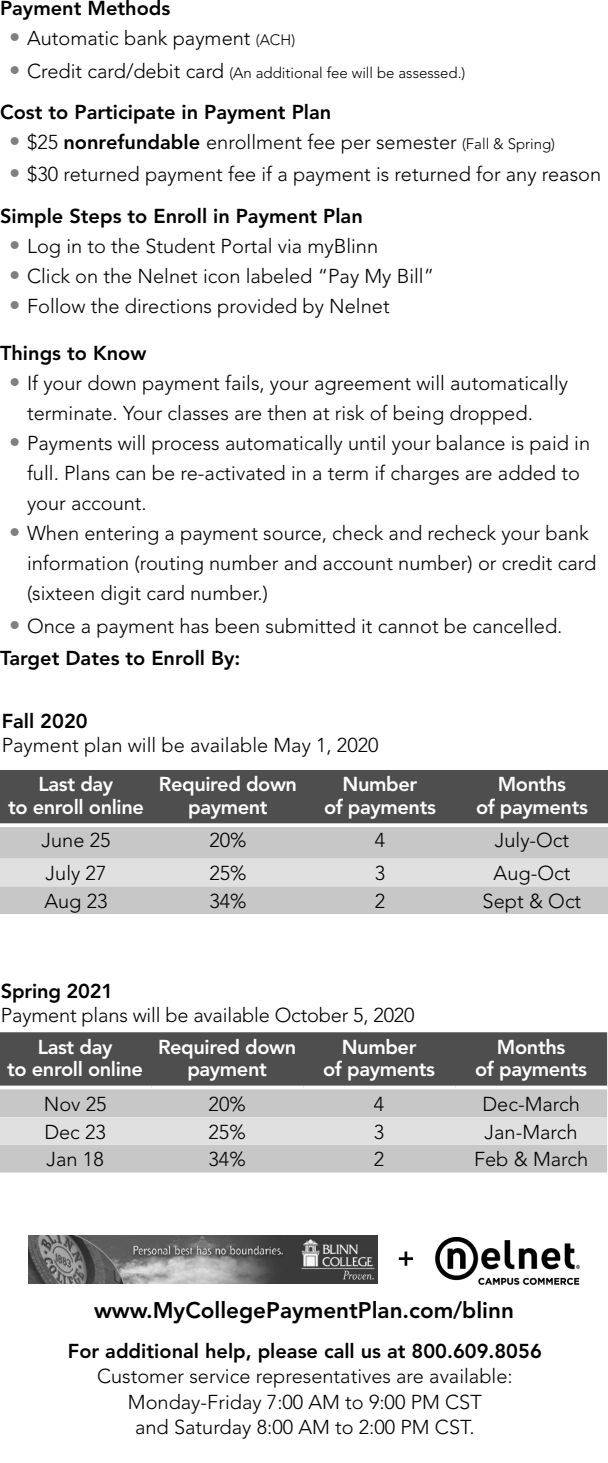
<style>
.page{position:relative;width:608px;height:1463px;background:#fff}
.page>*{position:absolute;margin:0;border:0;box-sizing:border-box;transform-origin:0 0}
.t1{font:800 22.5px "Avenir LT Std";color:#000}
.t2{font:300 20px/30px "Avenir LT Std";color:#000}
.t3{font:800 20px/22.5px "Avenir LT Std";letter-spacing:-.02em;color:#fff;text-align:center}
.t4{font:800 20px "Avenir LT Std";color:#000}
.t5{font:300 15px "Avenir LT Std";color:#000}
.s1{font-size:22.5px;color:#808080}
.s2{font-size:15px}
.s3{font-size:20px}
.s4{font-weight:800}
</style>
<div class="page">
<div style="left:0;top:770px;width:608px;height:53px;background:#4e4e4e"></div>
<div style="left:0;top:827px;width:608px;height:87px;background:#c7c7c7"></div>
<div style="left:0;top:858px;width:608px;height:28px;background:#e0e0e0"></div>
<svg style="left:0;top:823px;width:152px;height:1px"></svg>
<svg style="left:152px;top:823px;width:152px;height:1px"></svg>
<svg style="left:304px;top:823px;width:152px;height:1px"></svg>
<svg style="left:456px;top:823px;width:152px;height:1px"></svg>
<div style="left:0;top:1032px;width:607px;height:53px;background:#4e4e4e"></div>
<div style="left:0;top:1089px;width:607px;height:83px;background:#c7c7c7"></div>
<div style="left:0;top:1117px;width:607px;height:27px;background:#e0e0e0"></div>
<svg style="left:0;top:1085px;width:151px;height:1px"></svg>
<svg style="left:151px;top:1085px;width:152px;height:2px"></svg>
<svg style="left:303px;top:1085px;width:152px;height:2px"></svg>
<svg style="left:455px;top:1085px;width:152px;height:2px"></svg>
<svg style="left:398px;top:1251px;width:15px;height:14px"></svg>
<img style="left:435px;top:1237px;width:144px;height:47px">
<img style="left:28px;top:1235px;width:349px;height:48px">
<p class="t4" style="left:0;top:-4px;width:172px">Payment Methods</p>
<p class="t2" style="left:9px;top:23px;width:288px"><span class="s1">•</span> Automatic bank payment <span class="s2">(ACH)</span></p>
<p class="t5" style="left:9px;top:64px;width:458px"><span class="s1">•</span> <span class="s3">Credit card/debit card</span> (An additional fee will be assessed.)</p>
<p class="t4" style="left:0;top:100px;width:333px">Cost to Participate in Payment Plan</p>
<p class="t2" style="left:9px;top:127px;width:547px"><span class="s1">•</span> $25 <span class="s4">nonrefundable</span> enrollment fee per semester <span class="s2">(Fall &amp; Spring)</span></p>
<p class="t2" style="left:0;top:154px;width:602px;line-height:41.2px;text-indent:9px"><span class="s1">•</span> $30 returned payment fee if a payment is returned for any reason<br><span class="s4">Simple Steps to Enroll in Payment Plan</span></p>
<p class="t2" style="left:9px;top:231px;width:370px"><span class="s1">•</span> Log in to the Student Portal via myBlinn</p>
<p class="t2" style="left:9px;top:261px;width:426px"><span class="s1">•</span> Click on the Nelnet icon labeled “Pay My Bill”</p>
<p class="t2" style="left:9px;top:291px;width:382px"><span class="s1">•</span> Follow the directions provided by Nelnet</p>
<p class="t4" style="left:0;top:341px;width:148px">Things to Know</p>
<p class="t2" style="left:27px;top:368px;width:542px;text-indent:-18px"><span class="s1">•</span> If your down payment fails, your agreement will automatically terminate. Your classes are then at risk of being dropped.</p>
<p class="t2" style="left:27px;top:428px;width:564px;text-indent:-18px"><span class="s1">•</span> Payments will process automatically until your balance is paid in full. Plans can be re-activated in a term if charges are added to your account.</p>
<p class="t2" style="left:27px;top:518px;width:570px;text-indent:-18px"><span class="s1">•</span> When entering a payment source, check and recheck your bank information (routing number and account number) or credit card (sixteen digit card number.)</p>
<p class="t2" style="left:0;top:610px;width:564px;line-height:32.5px;text-indent:9px"><span class="s1">•</span> Once a payment has been submitted it cannot be cancelled.<br><span class="s4">Target Dates to Enroll By:</span></p>
<p class="t4" style="left:2px;top:709px;width:87px">Fall 2020</p>
<p class="t2" style="left:2px;top:730px;width:378px">Payment plan will be available May 1, 2020</p>
<p class="t3" style="left:8px;top:773px;width:137px">Last day<br>to enroll online</p>
<p class="t3" style="left:159px;top:773px;width:140px">Required down payment</p>
<p class="t3" style="left:324px;top:773px;width:113px">Number<br>of payments</p>
<p class="t3" style="left:476px;top:773px;width:113px">Months<br>of payments</p>
<p class="t2" style="left:41px;top:824px;width:71px">June 25</p>
<p class="t2" style="left:209px;top:824px;width:39px">20%</p>
<p class="t2" style="left:374px;top:824px;width:12px">4</p>
<p class="t2" style="left:494px;top:824px;width:76px">July-Oct</p>
<p class="t2" style="left:46px;top:858px;width:62px">July 27</p>
<p class="t2" style="left:209px;top:858px;width:39px">25%</p>
<p class="t2" style="left:374px;top:858px;width:12px">3</p>
<p class="t2" style="left:493px;top:858px;width:78px">Aug-Oct</p>
<p class="t2" style="left:44px;top:886px;width:65px">Aug 23</p>
<p class="t2" style="left:209px;top:886px;width:39px">34%</p>
<p class="t2" style="left:374px;top:886px;width:12px">2</p>
<p class="t2" style="left:482px;top:886px;width:100px">Sept &amp; Oct</p>
<p class="t4" style="left:1px;top:979px;width:114px">Spring 2021</p>
<p class="t2" style="left:1px;top:1000px;width:415px">Payment plans will be available October 5, 2020</p>
<p class="t3" style="left:7px;top:1035px;width:137px">Last day<br>to enroll online</p>
<p class="t3" style="left:158px;top:1035px;width:140px">Required down payment</p>
<p class="t3" style="left:323px;top:1035px;width:113px">Number<br>of payments</p>
<p class="t3" style="left:475px;top:1035px;width:113px">Months<br>of payments</p>
<p class="t2" style="left:44px;top:1089px;width:64px">Nov 25</p>
<p class="t2" style="left:208px;top:1089px;width:39px">20%</p>
<p class="t2" style="left:374px;top:1089px;width:12px">4</p>
<p class="t2" style="left:482px;top:1089px;width:99px">Dec-March</p>
<p class="t2" style="left:44px;top:1116px;width:63px">Dec 23</p>
<p class="t2" style="left:208px;top:1116px;width:39px">25%</p>
<p class="t2" style="left:374px;top:1116px;width:12px">3</p>
<p class="t2" style="left:484px;top:1116px;width:94px">Jan-March</p>
<p class="t2" style="left:47px;top:1144px;width:59px">Jan 18</p>
<p class="t2" style="left:208px;top:1144px;width:39px">34%</p>
<p class="t2" style="left:374px;top:1144px;width:12px">2</p>
<p class="t2" style="left:474px;top:1144px;width:116px">Feb &amp; March</p>
<p class="t1" style="left:94px;top:1296px;width:421px">www.MyCollegePaymentPlan.com/blinn</p>
<p class="t4" style="left:68px;top:1339px;width:475px">For additional help, please call us at 800.609.8056</p>
<p class="t2" style="left:97px;top:1364px;width:417px;line-height:25px;text-align:center">Customer service representatives are available:<br>Monday-Friday 7:00 AM to 9:00 PM CST<br>and Saturday 8:00 AM to 2:00 PM CST.</p>
</div>
